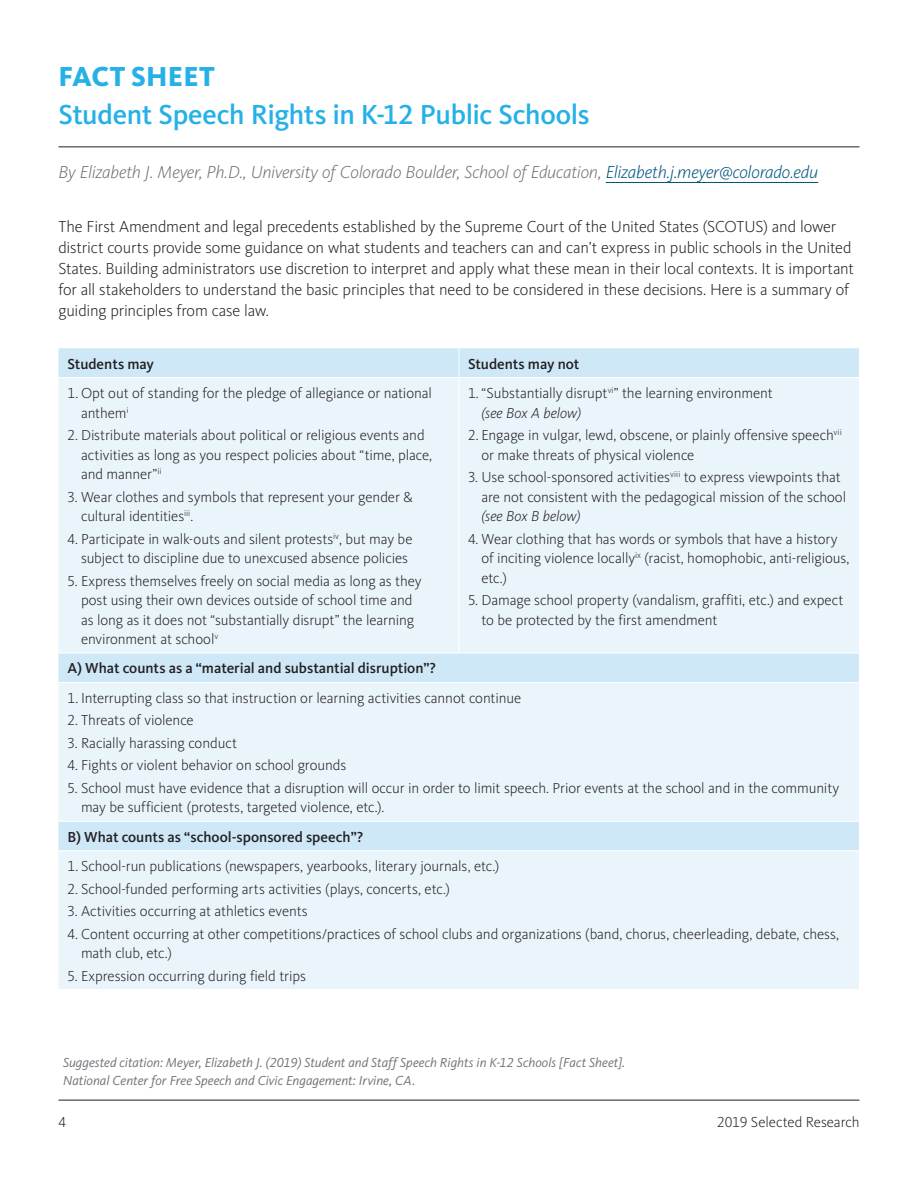
<style>
.page{position:relative;width:918px;height:1188px;background:#fff}
.page>*{position:absolute;margin:0;border:0;box-sizing:border-box;transform-origin:0 0}
._000_Section_subhead{font:500 28.5px "Kievit OT";letter-spacing:-.01em;color:#26b1e6}
.t1{font:800 28.5px "Kievit OT";letter-spacing:.01em;color:#26b1e6}
.byline{font:italic 300 18px "Kievit OT";letter-spacing:-.015em;color:#6e7277}
._1_Text{font:300 16.5px/21px "Kievit OT";letter-spacing:-.01em;color:#231f20}
.t2{font:300 15px/19.5px "Kievit OT";letter-spacing:-.01em;color:#231f20}
.Table_text{font:500 15px "Kievit OT";letter-spacing:-.005em;color:#231f20}
.t3{font:italic 13.5px/18px "Kievit OT";color:#6e7277}
.s1{color:#005480}
.s2{font-style:italic}
</style>
<div class="page">
<hr style="left:58px;top:146px;width:802px;height:1px;background:#231f20">
<hr style="left:606px;top:182px;width:212px;height:1px;background:#005480">
<div style="left:58px;top:348px;width:801px;height:29px;background:#cee8f8"></div>
<svg style="left:58px;top:378px;width:801px;height:611px;background:#e7f3fa"></svg>
<hr style="left:58px;top:653px;width:401px;height:1px;background:#fff">
<hr style="left:459px;top:653px;width:401px;height:1px;background:#fff">
<hr style="left:58px;top:682px;width:401px;height:1px;background:#fff">
<hr style="left:459px;top:682px;width:401px;height:1px;background:#fff">
<hr style="left:58px;top:821px;width:401px;height:1px;background:#fff">
<hr style="left:459px;top:821px;width:401px;height:1px;background:#fff">
<hr style="left:58px;top:850px;width:401px;height:1px;background:#fff">
<hr style="left:459px;top:850px;width:401px;height:1px;background:#fff">
<hr style="left:459px;top:378px;width:1px;height:275px;background:#fff">
<svg style="left:459px;top:348px;width:1px;height:29px"></svg>
<hr style="left:58px;top:1100px;width:802px;height:1px;background:#231f20">
<p class="t1" style="left:59px;top:60px;width:158px">FACT SHEET</p>
<p class="_000_Section_subhead" style="left:58px;top:97px;width:533px">Student Speech Rights in K-12 Public Schools</p>
<p class="byline" style="left:58px;top:161px;width:761px">By Elizabeth J. Meyer, Ph.D., University of Colorado Boulder, School of Education, <span class="s1">Elizabeth.j.meyer@colorado.edu</span></p>
<p class="_1_Text" style="left:58px;top:216px;width:797px">The First Amendment and legal precedents established by the Supreme Court of the United States (SCOTUS) and lower district courts provide some guidance on what students and teachers can and can’t express in public schools in the United States. Building administrators use discretion to interpret and apply what these mean in their local contexts. It is important for all stakeholders to understand the basic principles that need to be considered in these decisions. Here is a summary of guiding principles from case law.</p>
<p class="Table_text" style="left:68px;top:355px;width:88px">Students may</p>
<p class="Table_text" style="left:468px;top:355px;width:113px">Students may not</p>
<p class="t2" style="left:81px;top:383px;width:352px;text-indent:-14px">1. Opt out of standing for the pledge of allegiance or national anthem<sup>i</sup></p>
<p class="t2" style="left:81px;top:425px;width:353px;text-indent:-14px">2. Distribute materials about political or religious events and activities as long as you respect policies about “time, place, and manner”<sup>ii</sup></p>
<p class="t2" style="left:81px;top:487px;width:333px;text-indent:-14px">3. Wear clothes and symbols that represent your gender &amp; cultural identities<sup>iii</sup>.</p>
<p class="t2" style="left:68px;top:529px;width:347px;text-align:right">4. Participate in walk-outs and silent protests<sup>iv</sup>, but may be subject to discipline due to unexcused absence policies</p>
<p class="t2" style="left:81px;top:571px;width:342px;text-indent:-14px">5. Express themselves freely on social media as long as they post using their own devices outside of school time and as long as it does not “substantially disrupt” the learning environment at school<sup>v</sup></p>
<p class="t2" style="left:482px;top:383px;width:293px;text-indent:-14px">1. “Substantially disrupt<sup>vi</sup>” the learning environment <span class="s2">(see Box A below)</span></p>
<p class="t2" style="left:482px;top:425px;width:362px;text-indent:-14px">2. Engage in vulgar, lewd, obscene, or plainly offensive speech<sup>vii </sup>or make threats of physical violence</p>
<p class="t2" style="left:482px;top:467px;width:366px;text-indent:-14px">3. Use school-sponsored activities<sup>viii</sup> to express viewpoints that are not consistent with the pedagogical mission of the school <span class="s2">(see Box B below)</span></p>
<p class="t2" style="left:482px;top:529px;width:370px;text-indent:-14px">4. Wear clothing that has words or symbols that have a history of inciting violence locally<sup>ix</sup> (racist, homophobic, anti-religious, etc.)</p>
<p class="t2" style="left:482px;top:590px;width:364px;text-indent:-14px">5. Damage school property (vandalism, graffiti, etc.) and expect to be protected by the first amendment</p>
<p class="Table_text" style="left:68px;top:659px;width:370px">A) What counts as a “material and substantial disruption”?</p>
<p class="t2" style="left:68px;top:688px;width:455px">1. Interrupting class so that instruction or learning activities cannot continue</p>
<p class="t2" style="left:68px;top:710px;width:128px">2. Threats of violence</p>
<p class="t2" style="left:68px;top:733px;width:171px">3. Racially harassing conduct</p>
<p class="t2" style="left:68px;top:755px;width:280px">4. Fights or violent behavior on school grounds</p>
<p class="t2" style="left:81px;top:778px;width:760px;text-indent:-14px">5. School must have evidence that a disruption will occur in order to limit speech. Prior events at the school and in the community may be sufficient (protests, targeted violence, etc.).</p>
<p class="Table_text" style="left:68px;top:828px;width:297px">B) What counts as “school-sponsored speech”?</p>
<p class="t2" style="left:68px;top:856px;width:433px">1. School-run publications (newspapers, yearbooks, literary journals, etc.)</p>
<p class="t2" style="left:68px;top:879px;width:384px">2. School-funded performing arts activities (plays, concerts, etc.)</p>
<p class="t2" style="left:68px;top:901px;width:242px">3. Activities occurring at athletics events</p>
<p class="t2" style="left:81px;top:924px;width:760px;text-indent:-14px">4. Content occurring at other competitions/practices of school clubs and organizations (band, chorus, cheerleading, debate, chess, math club, etc.)</p>
<p class="t2" style="left:68px;top:966px;width:240px">5. Expression occurring during field trips</p>
<p class="t3" style="left:63px;top:1053px;width:564px">Suggested citation: Meyer, Elizabeth J. (2019) Student and Staff Speech Rights in K-12 Schools [Fact Sheet].<br>National Center for Free Speech and Civic Engagement: Irvine, CA.</p>
<p class="t2" style="left:58px;top:1113px;width:9px">4</p>
<p class="t2" style="left:717px;top:1113px;width:144px">2019 Selected Research</p>
</div>
